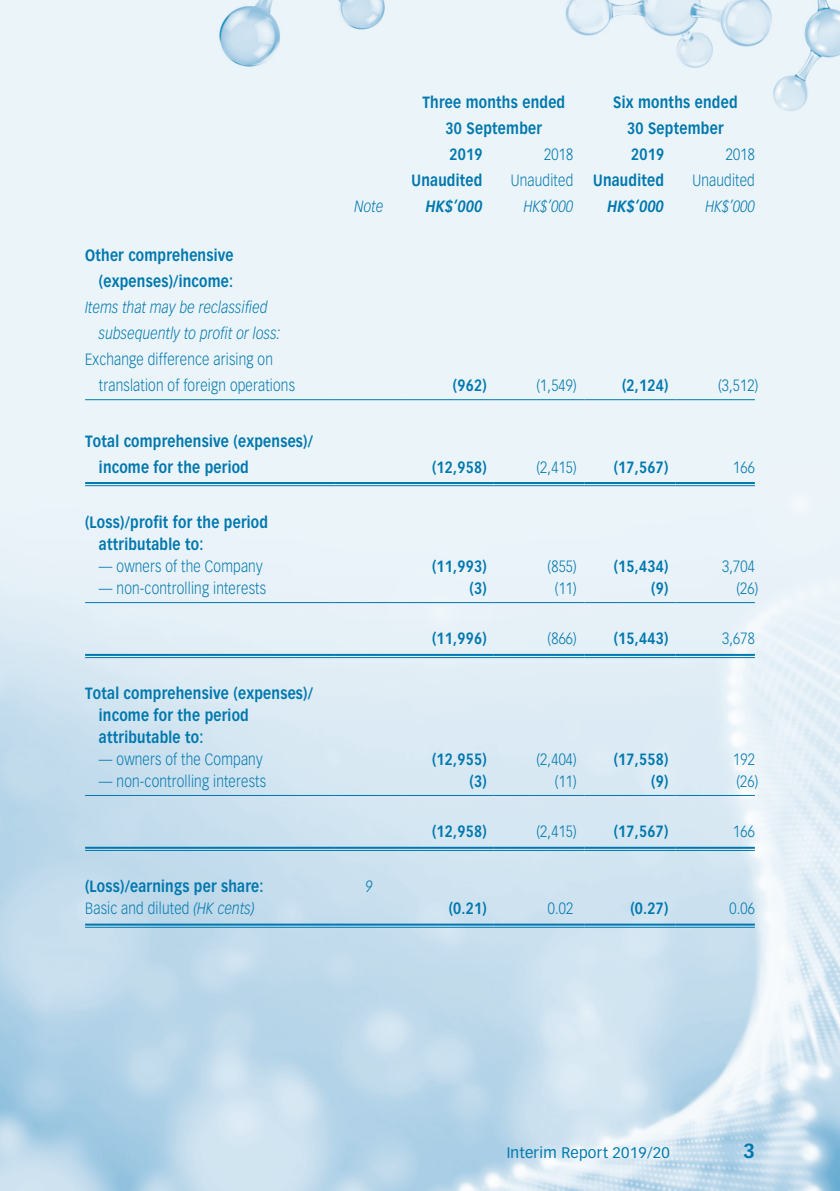
<style>
.page{position:relative;width:840px;height:1191px;background:#fff}
.page>*{position:absolute;margin:0;border:0;box-sizing:border-box;transform-origin:0 0}
.t1{font:700 20px "Vectora LT Std";color:#0078ae}
.t2{font:700 16px/26px "Vectora LT Std";letter-spacing:.02em;color:#0078ae;scale:.85 1}
.t3{font:300 16px/26px "Vectora LT Std";letter-spacing:.015em;color:#0078ae;scale:.85 1}
.t4{font:italic 300 16px/26px "Vectora LT Std";letter-spacing:.015em;color:#0078ae;scale:.85 1}
.t5{font:italic 700 16px "Vectora LT Std";letter-spacing:.02em;color:#0078ae;scale:.85 1}
.t6{font:15px "Vectora LT Std";letter-spacing:.015em;color:#0078ae}
.s1{font-weight:700}
.s2{font-style:italic}
</style>
<div class="page">
<img style="left:0;top:0;width:839px;height:1191px">
<hr style="left:85px;top:399px;width:249px;height:1px;background:#0078ae">
<hr style="left:334px;top:399px;width:69px;height:1px;background:#0078ae">
<hr style="left:403px;top:399px;width:90px;height:1px;background:#0078ae">
<hr style="left:493px;top:399px;width:91px;height:1px;background:#0078ae">
<hr style="left:584px;top:399px;width:91px;height:1px;background:#0078ae">
<hr style="left:675px;top:399px;width:79px;height:1px;background:#0078ae">
<hr style="left:85px;top:482px;width:249px;height:2px;background:#0078ae">
<hr style="left:85px;top:485px;width:249px;height:1px;background:#0078ae">
<hr style="left:334px;top:482px;width:69px;height:2px;background:#0078ae">
<hr style="left:334px;top:485px;width:69px;height:1px;background:#0078ae">
<hr style="left:403px;top:482px;width:90px;height:2px;background:#0078ae">
<hr style="left:403px;top:485px;width:90px;height:1px;background:#0078ae">
<hr style="left:493px;top:482px;width:91px;height:2px;background:#0078ae">
<hr style="left:493px;top:485px;width:91px;height:1px;background:#0078ae">
<hr style="left:584px;top:482px;width:91px;height:2px;background:#0078ae">
<hr style="left:584px;top:485px;width:91px;height:1px;background:#0078ae">
<hr style="left:675px;top:482px;width:79px;height:2px;background:#0078ae">
<hr style="left:675px;top:485px;width:79px;height:1px;background:#0078ae">
<hr style="left:85px;top:602px;width:249px;height:1px;background:#0078ae">
<hr style="left:334px;top:602px;width:69px;height:1px;background:#0078ae">
<hr style="left:403px;top:602px;width:90px;height:1px;background:#0078ae">
<hr style="left:493px;top:602px;width:91px;height:1px;background:#0078ae">
<hr style="left:584px;top:602px;width:91px;height:1px;background:#0078ae">
<hr style="left:675px;top:602px;width:79px;height:1px;background:#0078ae">
<hr style="left:85px;top:654px;width:249px;height:2px;background:#0078ae">
<hr style="left:85px;top:657px;width:249px;height:1px;background:#0078ae">
<hr style="left:334px;top:654px;width:69px;height:2px;background:#0078ae">
<hr style="left:334px;top:657px;width:69px;height:1px;background:#0078ae">
<hr style="left:403px;top:654px;width:90px;height:2px;background:#0078ae">
<hr style="left:403px;top:657px;width:90px;height:1px;background:#0078ae">
<hr style="left:493px;top:654px;width:91px;height:2px;background:#0078ae">
<hr style="left:493px;top:657px;width:91px;height:1px;background:#0078ae">
<hr style="left:584px;top:654px;width:91px;height:2px;background:#0078ae">
<hr style="left:584px;top:657px;width:91px;height:1px;background:#0078ae">
<hr style="left:675px;top:654px;width:79px;height:2px;background:#0078ae">
<hr style="left:675px;top:657px;width:79px;height:1px;background:#0078ae">
<hr style="left:85px;top:795px;width:249px;height:1px;background:#0078ae">
<hr style="left:334px;top:795px;width:69px;height:1px;background:#0078ae">
<hr style="left:403px;top:795px;width:90px;height:1px;background:#0078ae">
<hr style="left:493px;top:795px;width:91px;height:1px;background:#0078ae">
<hr style="left:584px;top:795px;width:91px;height:1px;background:#0078ae">
<hr style="left:675px;top:795px;width:79px;height:1px;background:#0078ae">
<hr style="left:85px;top:846px;width:249px;height:2px;background:#0078ae">
<hr style="left:85px;top:850px;width:249px;height:1px;background:#0078ae">
<hr style="left:334px;top:846px;width:69px;height:2px;background:#0078ae">
<hr style="left:334px;top:850px;width:69px;height:1px;background:#0078ae">
<hr style="left:403px;top:846px;width:90px;height:2px;background:#0078ae">
<hr style="left:403px;top:850px;width:90px;height:1px;background:#0078ae">
<hr style="left:493px;top:846px;width:91px;height:2px;background:#0078ae">
<hr style="left:493px;top:850px;width:91px;height:1px;background:#0078ae">
<hr style="left:584px;top:846px;width:91px;height:2px;background:#0078ae">
<hr style="left:584px;top:850px;width:91px;height:1px;background:#0078ae">
<hr style="left:675px;top:846px;width:79px;height:2px;background:#0078ae">
<hr style="left:675px;top:850px;width:79px;height:1px;background:#0078ae">
<hr style="left:85px;top:923px;width:249px;height:2px;background:#0078ae">
<hr style="left:85px;top:927px;width:249px;height:1px;background:#0078ae">
<hr style="left:334px;top:923px;width:69px;height:2px;background:#0078ae">
<hr style="left:334px;top:927px;width:69px;height:1px;background:#0078ae">
<hr style="left:403px;top:923px;width:90px;height:2px;background:#0078ae">
<hr style="left:403px;top:927px;width:90px;height:1px;background:#0078ae">
<hr style="left:493px;top:923px;width:91px;height:2px;background:#0078ae">
<hr style="left:493px;top:927px;width:91px;height:1px;background:#0078ae">
<hr style="left:584px;top:923px;width:91px;height:2px;background:#0078ae">
<hr style="left:584px;top:927px;width:91px;height:1px;background:#0078ae">
<hr style="left:675px;top:923px;width:79px;height:2px;background:#0078ae">
<hr style="left:675px;top:927px;width:79px;height:1px;background:#0078ae">
<p class="t2" style="left:422px;top:90px;width:169px;text-align:center">Three months ended<br>30 September</p>
<p class="t2" style="left:612px;top:90px;width:148px;text-align:center">Six months ended<br>30 September</p>
<p class="t2" style="left:449px;top:142px;width:40px">2019</p>
<p class="t3" style="left:544px;top:142px;width:36px">2018</p>
<p class="t2" style="left:630px;top:142px;width:40px">2019</p>
<p class="t3" style="left:725px;top:142px;width:36px">2018</p>
<p class="t2" style="left:411px;top:168px;width:85px">Unaudited</p>
<p class="t3" style="left:510px;top:168px;width:182px">Unaudited <span class="s1">Unaudited</span></p>
<p class="t3" style="left:692px;top:168px;width:75px">Unaudited</p>
<p class="t2" style="left:85px;top:243px;width:176px;text-align:right">Other comprehensive (expenses)/income:</p>
<p class="t4" style="left:99px;top:295px;width:215px;text-indent:-14px">Items that may be reclassified subsequently to profit or loss:</p>
<p class="t3" style="left:99px;top:347px;width:232px;text-indent:-14px">Exchange difference arising on translation of foreign operations</p>
<p class="t2" style="left:99px;top:428px;width:253px;text-indent:-14px">Total comprehensive (expenses)/ income for the period</p>
<p class="t4" style="left:354px;top:194px;width:35px">Note</p>
<p class="t5" style="left:425px;top:197px;width:68px">HK$’000</p>
<p class="t4" style="left:523px;top:194px;width:60px">HK$’000</p>
<p class="t5" style="left:607px;top:197px;width:68px">HK$’000</p>
<p class="t4" style="left:705px;top:194px;width:60px">HK$’000</p>
<p class="t2" style="left:452px;top:373px;width:41px">(962)</p>
<p class="t3" style="left:536px;top:373px;width:49px">(1,549)</p>
<p class="t2" style="left:621px;top:373px;width:56px">(2,124)</p>
<p class="t3" style="left:717px;top:373px;width:49px">(3,512)</p>
<p class="t2" style="left:432px;top:454px;width:66px">(12,958)</p>
<p class="t3" style="left:536px;top:454px;width:49px">(2,415)</p>
<p class="t2" style="left:613px;top:454px;width:66px">(17,567)</p>
<p class="t3" style="left:732px;top:454px;width:27px">166</p>
<p class="t2" style="left:99px;top:511px;width:200px;line-height:22px;text-indent:-14px">(Loss)/profit for the period attributable to:</p>
<p class="t3" style="left:99px;top:554px;width:194px">— owners of the Company</p>
<p class="t2" style="left:432px;top:553px;width:66px">(11,993)</p>
<p class="t3" style="left:547px;top:554px;width:36px">(855)</p>
<p class="t2" style="left:613px;top:553px;width:66px">(15,434)</p>
<p class="t3" style="left:721px;top:554px;width:40px">3,704</p>
<p class="t3" style="left:99px;top:576px;width:198px">— non-controlling interests</p>
<p class="t2" style="left:469px;top:575px;width:22px">(3)</p>
<p class="t3" style="left:554px;top:576px;width:27px">(11)</p>
<p class="t2" style="left:650px;top:575px;width:22px">(9)</p>
<p class="t3" style="left:736px;top:576px;width:27px">(26)</p>
<p class="t2" style="left:432px;top:625px;width:66px">(11,996)</p>
<p class="t3" style="left:547px;top:626px;width:36px">(866)</p>
<p class="t2" style="left:613px;top:625px;width:66px">(15,443)</p>
<p class="t3" style="left:721px;top:626px;width:40px">3,678</p>
<p class="t2" style="left:99px;top:682px;width:253px;line-height:22px;text-indent:-14px">Total comprehensive (expenses)/ income for the period attributable to:</p>
<p class="t3" style="left:99px;top:746px;width:194px">— owners of the Company</p>
<p class="t2" style="left:432px;top:746px;width:66px">(12,955)</p>
<p class="t3" style="left:536px;top:746px;width:49px">(2,404)</p>
<p class="t2" style="left:613px;top:746px;width:66px">(17,558)</p>
<p class="t3" style="left:732px;top:746px;width:27px">192</p>
<p class="t3" style="left:99px;top:768px;width:198px">— non-controlling interests</p>
<p class="t2" style="left:469px;top:768px;width:22px">(3)</p>
<p class="t3" style="left:554px;top:768px;width:27px">(11)</p>
<p class="t2" style="left:650px;top:768px;width:22px">(9)</p>
<p class="t3" style="left:736px;top:768px;width:27px">(26)</p>
<p class="t2" style="left:432px;top:818px;width:66px">(12,958)</p>
<p class="t3" style="left:536px;top:818px;width:49px">(2,415)</p>
<p class="t2" style="left:613px;top:818px;width:66px">(17,567)</p>
<p class="t3" style="left:732px;top:818px;width:27px">166</p>
<p class="t2" style="left:85px;top:873px;width:211px">(Loss)/earnings per share:</p>
<p class="t4" style="left:365px;top:873px;width:10px">9</p>
<p class="t3" style="left:85px;top:895px;width:201px">Basic and diluted <span class="s2">(HK cents)</span></p>
<p class="t2" style="left:448px;top:895px;width:46px">(0.21)</p>
<p class="t3" style="left:547px;top:895px;width:31px">0.02</p>
<p class="t2" style="left:630px;top:895px;width:46px">(0.27)</p>
<p class="t3" style="left:729px;top:895px;width:31px">0.06</p>
<p class="t6" style="left:506px;top:1143px;width:164px">Interim Report 2019/20</p>
<p class="t1" style="left:742px;top:1139px;width:13px">3</p>
</div>
